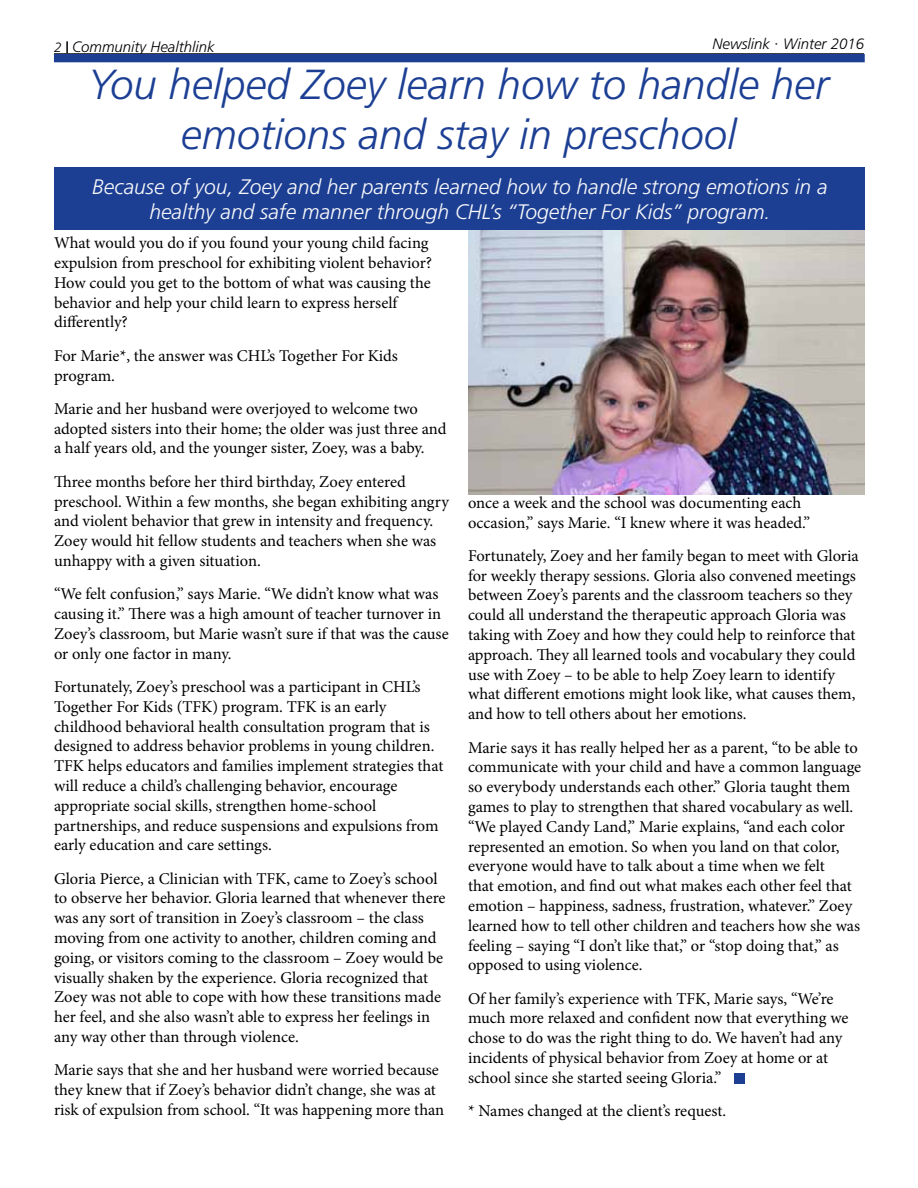
<style>
.page{position:relative;width:918px;height:1188px;background:#fff}
.page>*{position:absolute;margin:0;border:0;box-sizing:border-box;transform-origin:0 0}
.t1{font:italic 300 42px/50.4px "Frutiger LT Std";color:#1c3f94;text-align:center}
.t2{font:italic 300 21px/25.2px "Frutiger LT Std";color:#f8f8f9;text-align:center}
.t3{font:16.5px/19.8px "Minion Pro";letter-spacing:-.005em;color:#000}
.t4{font:italic 300 15px "Frutiger LT Std";color:#000}
.s1{font-size:13.5px}
.s2{font-size:16.5px}
</style>
<div class="page">
<img style="left:468px;top:230px;width:397px;height:264px">
<svg style="left:66px;top:41px;width:2px;height:12px"></svg>
<hr style="left:54px;top:53px;width:810px;height:2px;background:#000">
<div style="left:54px;top:54px;width:811px;height:8px;background:#1c3f94"></div>
<div style="left:735px;top:1073px;width:10px;height:11px;background:#1c3f94"></div>
<div style="left:55px;top:167px;width:810px;height:63px;background:#1c3f94"></div>
<p class="t4" style="left:54px;top:38px;width:162px"><span class="s1">2</span> Community Healthlink</p>
<p class="t4" style="left:713px;top:36px;width:153px">Newslink <span class="s2">·</span> Winter 2016</p>
<p class="t1" style="left:88px;top:59px;width:742px">You helped Zoey learn how to handle her emotions and stay in preschool</p>
<p class="t2" style="left:92px;top:174px;width:737px">Because of you, Zoey and her parents learned how to handle strong emotions in a healthy and safe manner through CHL’s “Together For Kids” program.</p>
<p class="t3" style="left:54px;top:233px;width:380px">What would you do if you found your young child facing expulsion from preschool for exhibiting violent behavior?<br>How could you get to the bottom of what was causing the behavior and help your child learn to express herself differently?</p>
<p class="t3" style="left:54px;top:346px;width:346px">For Marie*, the answer was CHL’s Together For Kids program.</p>
<p class="t3" style="left:54px;top:399px;width:394px">Marie and her husband were overjoyed to welcome two adopted sisters into their home; the older was just three and a half years old, and the younger sister, Zoey, was a baby.</p>
<p class="t3" style="left:54px;top:472px;width:397px">Three months before her third birthday, Zoey entered preschool. Within a few months, she began exhibiting angry and violent behavior that grew in intensity and frequency.<br>Zoey would hit fellow students and teachers when she was unhappy with a given situation.</p>
<p class="t3" style="left:54px;top:584px;width:396px">“We felt confusion,” says Marie. “We didn’t know what was causing it.” There was a high amount of teacher turnover in Zoey’s classroom, but Marie wasn’t sure if that was the cause or only one factor in many.</p>
<p class="t3" style="left:54px;top:677px;width:391px">Fortunately, Zoey’s preschool was a participant in CHL’s Together For Kids (TFK) program. TFK is an early childhood behavioral health consultation program that is designed to address behavior problems in young children.<br>TFK helps educators and families implement strategies that will reduce a child’s challenging behavior, encourage appropriate social skills, strengthen home-school partnerships, and reduce suspensions and expulsions from early education and care settings.</p>
<p class="t3" style="left:54px;top:869px;width:393px">Gloria Pierce, a Clinician with TFK, came to Zoey’s school to observe her behavior. Gloria learned that whenever there was any sort of transition in Zoey’s classroom – the class moving from one activity to another, children coming and going, or visitors coming to the classroom – Zoey would be visually shaken by the experience. Gloria recognized that Zoey was not able to cope with how these transitions made her feel, and she also wasn’t able to express her feelings in any way other than through violence.</p>
<p class="t3" style="left:54px;top:1060px;width:392px">Marie says that she and her husband were worried because they knew that if Zoey’s behavior didn’t change, she was at risk of expulsion from school. “It was happening more than</p>
<p class="t3" style="left:468px;top:493px;width:344px">once a week and the school was documenting each occasion,” says Marie. “I knew where it was headed.”</p>
<p class="t3" style="left:468px;top:546px;width:392px">Fortunately, Zoey and her family began to meet with Gloria for weekly therapy sessions. Gloria also convened meetings between Zoey’s parents and the classroom teachers so they could all understand the therapeutic approach Gloria was taking with Zoey and how they could help to reinforce that approach. They all learned tools and vocabulary they could use with Zoey – to be able to help Zoey learn to identify what different emotions might look like, what causes them, and how to tell others about her emotions.</p>
<p class="t3" style="left:468px;top:737px;width:395px">Marie says it has really helped her as a parent, “to be able to communicate with your child and have a common language so everybody understands each other.” Gloria taught them games to play to strengthen that shared vocabulary as well. “We played Candy Land,” Marie explains, “and each color represented an emotion. So when you land on that color, everyone would have to talk about a time when we felt<br>that emotion, and find out what makes each other feel that emotion – happiness, sadness, frustration, whatever.” Zoey learned how to tell other children and teachers how she was feeling – saying “I don’t like that,” or “stop doing that,” as opposed to using violence.</p>
<p class="t3" style="left:468px;top:989px;width:382px">Of her family’s experience with TFK, Marie says, “We’re much more relaxed and confident now that everything we chose to do was the right thing to do. We haven’t had any incidents of physical behavior from Zoey at home or at school since she started seeing Gloria.”</p>
<p class="t3" style="left:468px;top:1101px;width:260px">* Names changed at the client’s request.</p>
</div>
